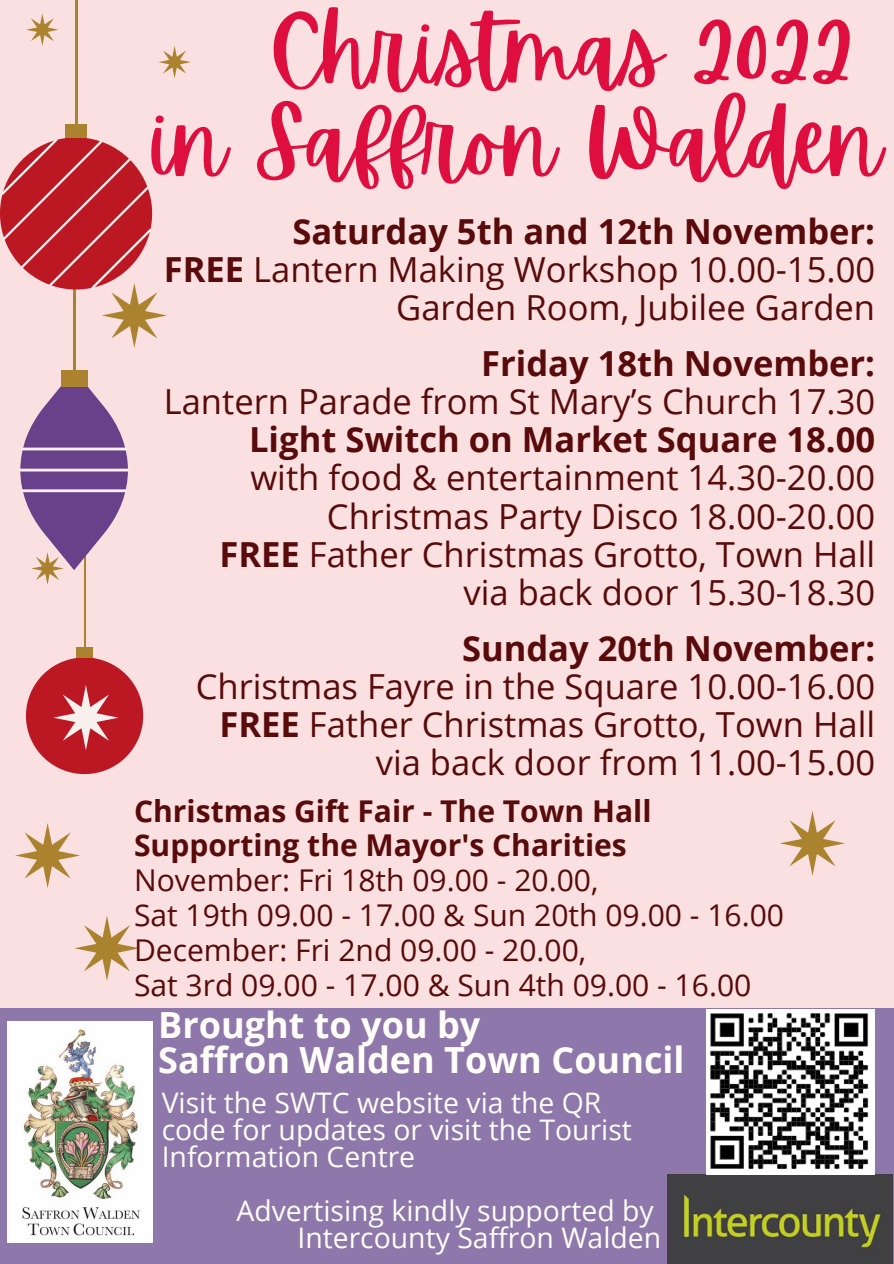
<style>
.page{position:relative;width:894px;height:1264px;background:#fff}
.page>*{position:absolute;margin:0;border:0;box-sizing:border-box;transform-origin:0 0}
.t1{font:93px/91.2px "Apricots";color:#de0f3f}
.t2{font:700 36px/35px "Open Sans";color:#fffdf7}
.t3{font:34.5px/38.2px "Open Sans";color:#590a0a;text-align:right}
.t4{font:700 34.5px "Open Sans";color:#590a0a}
.t5{font:30px/35px "Open Sans";color:#590a0a}
.t6{font:700 30px/35px "Open Sans";color:#590a0a}
.t7{font:28.35px/27px "Open Sans";color:#fffdf7}
.s1{font-weight:700}
</style>
<div class="page">
<div style="left:0;top:0;width:893px;height:1263px;background:#fae0e0"></div>
<svg style="left:780px;top:811px;width:64px;height:65px"></svg>
<svg style="left:26px;top:13px;width:33px;height:33px"></svg>
<div style="left:0;top:1007px;width:893px;height:256px;background:#8d77ab"></div>
<img style="left:7px;top:1021px;width:145px;height:221px">
<div style="left:76px;top:648px;width:17px;height:10px;background:#ab822d"></div>
<hr style="left:84px;top:552px;width:1px;height:102px;background:#ab822d">
<svg style="left:20px;top:370px;width:108px;height:215px"></svg>
<hr style="left:19px;top:468px;width:111px;height:3px;background:#f8f0ec">
<hr style="left:21px;top:489px;width:106px;height:3px;background:#f8f0ec">
<div style="left:61px;top:370px;width:26px;height:16px;background:#ab822d"></div>
<hr style="left:73px;top:217px;width:3px;height:163px;background:#ab822d">
<hr style="left:21px;top:447px;width:106px;height:3px;background:#f8f0ec">
<div style="left:65px;top:125px;width:22px;height:13px;background:#ab822d"></div>
<hr style="left:75px;top:0;width:2px;height:133px;background:#ab822d">
<svg style="left:0;top:138px;width:167px;height:210px"></svg>
<svg style="left:26px;top:658px;width:117px;height:116px"></svg>
<svg style="left:158px;top:46px;width:33px;height:32px"></svg>
<svg style="left:15px;top:823px;width:65px;height:65px"></svg>
<svg style="left:74px;top:916px;width:66px;height:64px"></svg>
<img style="left:667px;top:1174px;width:225px;height:89px">
<img style="left:706px;top:1009px;width:168px;height:165px">
<h1 class="t1" style="left:152px;top:6px;width:731px;text-indent:117px">Christmas 2022 in Saffron Walden</h1>
<p class="t3" style="left:164px;top:211px;width:712px"><span class="s1">Saturday 5th and 12th November:<br>FREE</span> Lantern Making Workshop 10.00-15.00<br>Garden Room, Jubilee Garden</p>
<p class="t4" style="left:481px;top:339px;width:395px">Friday 18th November:</p>
<p class="t3" style="left:164px;top:381px;width:712px">Lantern Parade from St Mary’s Church 17.30</p>
<p class="t4" style="left:249px;top:415px;width:627px">Light Switch on Market Square 18.00</p>
<p class="t3" style="left:219px;top:458px;width:657px">with food &amp; entertainment 14.30-20.00<br>Christmas Party Disco 18.00-20.00<br><span class="s1">FREE</span> Father Christmas Grotto, Town Hall via back door 15.30-18.30</p>
<p class="t4" style="left:462px;top:623px;width:414px">Sunday 20th November:</p>
<p class="t3" style="left:196px;top:666px;width:680px">Christmas Fayre in the Square 10.00-16.00<br><span class="s1">FREE</span> Father Christmas Grotto, Town Hall via back door from 11.00-15.00</p>
<p class="t6" style="left:134px;top:792px;width:519px">Christmas Gift Fair - The Town Hall<br>Supporting the Mayor's Charities</p>
<p class="t5" style="left:134px;top:862px;width:651px">November: Fri 18th 09.00 - 20.00,<br>Sat 19th 09.00 - 17.00 &amp; Sun 20th 09.00 - 16.00<br>December: Fri 2nd 09.00 - 20.00,<br>Sat 3rd 09.00 - 17.00 &amp; Sun 4th 09.00 - 16.00</p>
<p class="t2" style="left:158px;top:1006px;width:527px">Brought to you by<br>Saffron Walden Town Council</p>
<p class="t7" style="left:162px;top:1088px;width:471px">Visit the SWTC website via the QR code for updates or visit the Tourist<br>Information Centre</p>
<p class="t7" style="left:236px;top:1196px;width:426px;text-align:right">Advertising kindly supported by<br>Intercounty Saffron Walden</p>
</div>
